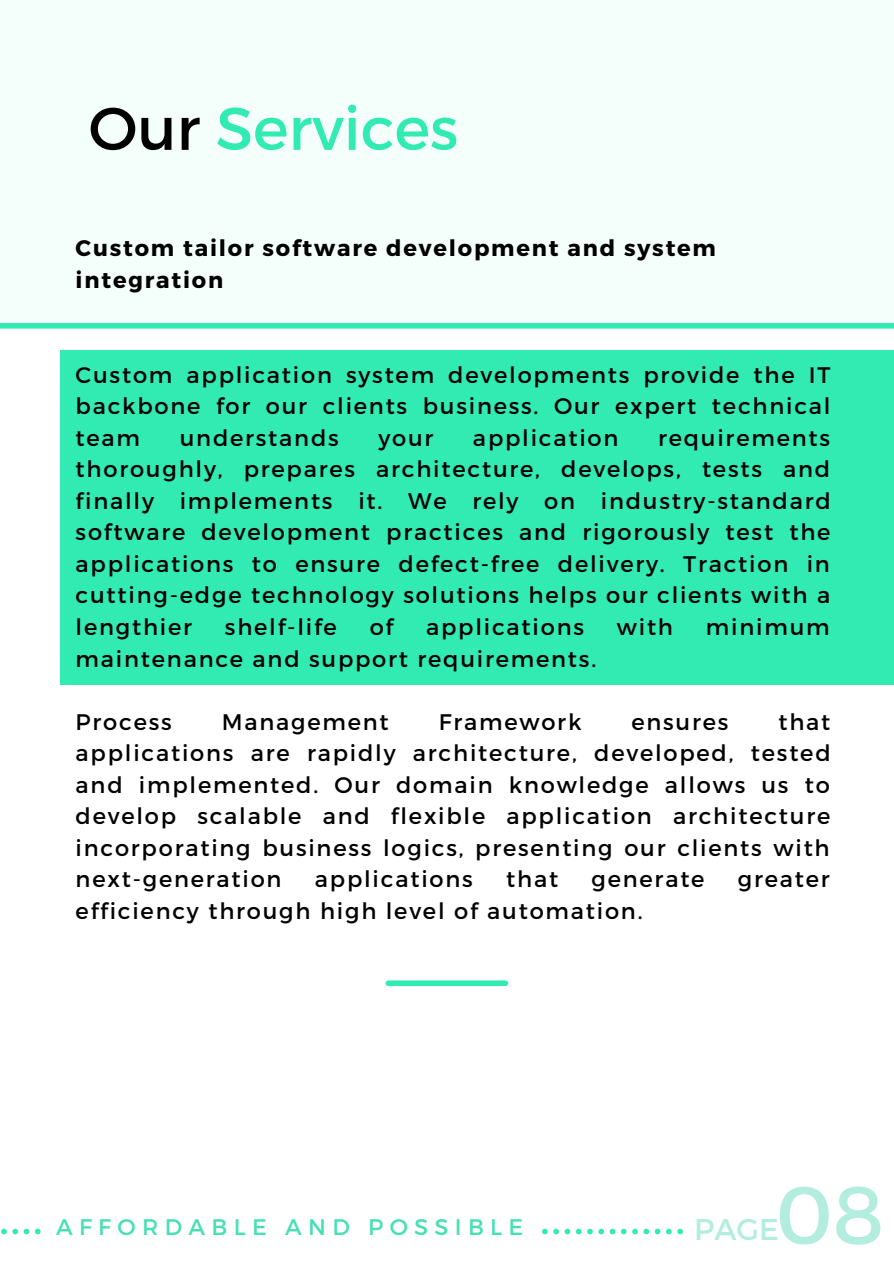
<style>
.page{position:relative;width:894px;height:1264px;background:#fff}
.page>*{position:absolute;margin:0;border:0;box-sizing:border-box;transform-origin:0 0}
.t1{font:81.9px "Montserrat";color:#b2edde}
.t2{font:60px "Montserrat";color:#31ebb3}
.t3{font:30px "Montserrat";color:#b2edde}
.t4{font:22.5px/31.5px "Montserrat";letter-spacing:.08em;color:#000;text-align:justify}
.t5{font:700 22.5px/31.5px "Montserrat";letter-spacing:.08em;color:#000}
.t6{font:22.5px "Montserrat";letter-spacing:.28em;color:#48dfb5}
.s1{color:#000}
</style>
<div class="page">
<svg style="left:1px;top:1228px;width:681px;height:6px"></svg>
<div style="left:44px;top:1208px;width:492px;height:40px;background:#fff"></div>
<div style="left:0;top:0;width:893px;height:329px;background:#f4fffc"></div>
<div style="left:60px;top:350px;width:833px;height:335px;background:#31ebb3"></div>
<div style="left:0;top:323px;width:893px;height:5px;background:#31ebb3"></div>
<div style="left:388px;top:980px;width:117px;height:6px;background:#31ebb3"></div>
<p class="t2" style="left:89px;top:89px;width:371px"><span class="s1">Our</span> Services</p>
<p class="t5" style="left:76px;top:231px;width:641px">Custom tailor software development and system integration</p>
<p class="t4" style="left:76px;top:358px;width:756px">Custom application system developments provide the IT backbone for our clients business. Our expert technical team</p>
<p class="t4" style="left:76px;top:421px;width:756px;text-indent:582px">requirements thoroughly, prepares architecture, develops, tests and finally implements it. We rely on industry-standard software development practices and rigorously test the applications to ensure defect-free delivery. Traction in cutting-edge technology solutions helps our clients with a lengthier</p>
<p class="t4" style="left:180px;top:421px;width:160px">understands</p>
<p class="t4" style="left:378px;top:421px;width:57px">your</p>
<p class="t4" style="left:473px;top:421px;width:147px">application</p>
<p class="t4" style="left:225px;top:610px;width:113px">shelf-life</p>
<p class="t4" style="left:369px;top:610px;width:25px">of</p>
<p class="t4" style="left:426px;top:610px;width:159px">applications</p>
<p class="t4" style="left:616px;top:610px;width:58px">with</p>
<p class="t4" style="left:705px;top:610px;width:125px">minimum</p>
<p class="t4" style="left:76px;top:641px;width:522px">maintenance and support requirements.</p>
<p class="t4" style="left:76px;top:704px;width:756px;text-indent:702px">that applications are rapidly architecture, developed, tested and implemented. Our domain knowledge allows us to develop scalable and flexible application architecture incorporating business logics, presenting our clients with next-generation</p>
<p class="t4" style="left:76px;top:704px;width:98px">Process</p>
<p class="t4" style="left:222px;top:704px;width:168px">Management</p>
<p class="t4" style="left:438px;top:704px;width:144px">Framework</p>
<p class="t4" style="left:631px;top:704px;width:98px">ensures</p>
<p class="t4" style="left:315px;top:862px;width:159px">applications</p>
<p class="t4" style="left:506px;top:862px;width:53px">that</p>
<p class="t4" style="left:591px;top:862px;width:114px">generate</p>
<p class="t4" style="left:737px;top:862px;width:93px">greater</p>
<p class="t4" style="left:76px;top:894px;width:568px">efficiency through high level of automation.</p>
<p class="t1" style="left:775px;top:1161px;width:109px">08</p>
<p class="t6" style="left:56px;top:1212px;width:468px">AFFORDABLE AND POSSIBLE</p>
<p class="t3" style="left:694px;top:1210px;width:86px">PAGE</p>
</div>
